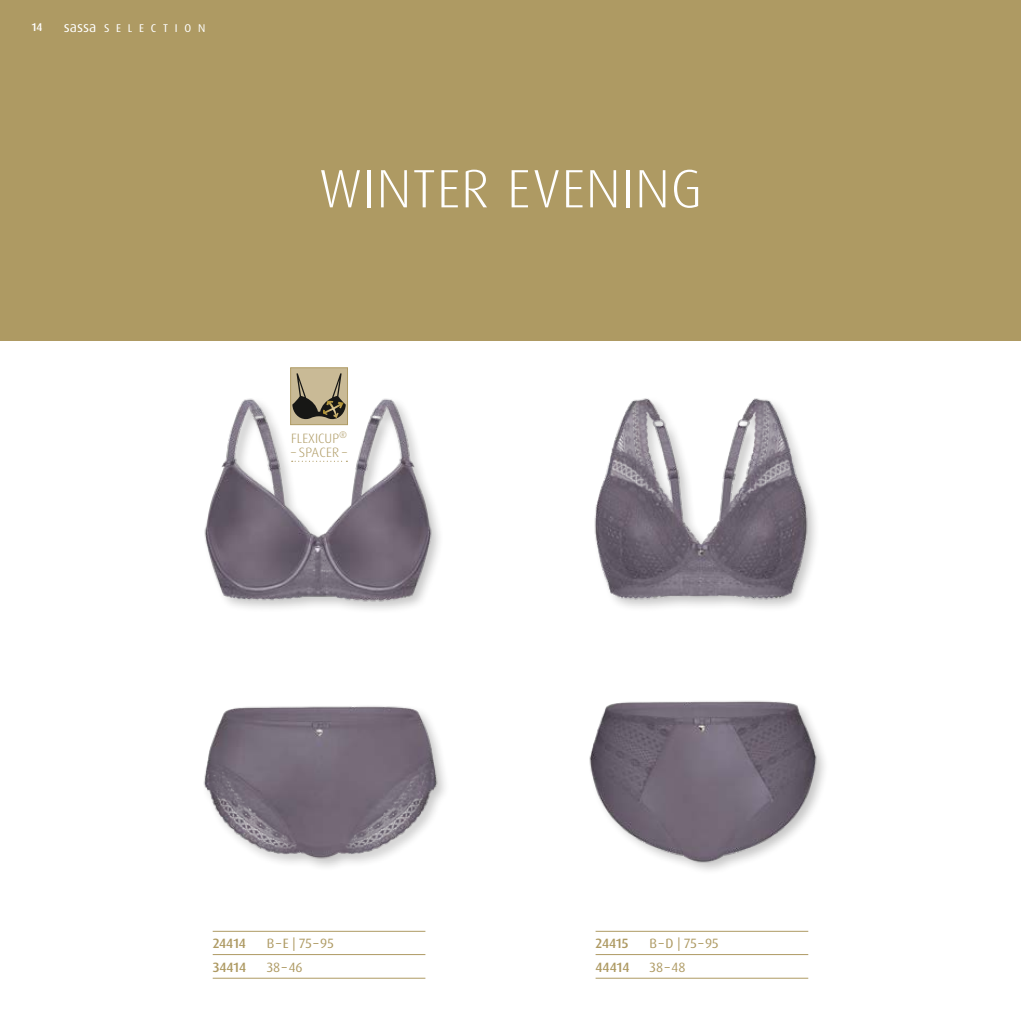
<style>
.page{position:relative;width:1021px;height:1021px;background:#fff}
.page>*{position:absolute;margin:0;border:0;box-sizing:border-box;transform-origin:0 0}
.t1{font:300 54px "Dax Pro";letter-spacing:.02em;color:#fff}
.t2{font:13.5px "Dax Pro";color:#ae9a63}
.t3{font:500 13.5px "Dax Pro";color:#ae9a63}
.t4{font:300 13.5px "Dax Pro";color:#ae9a63}
.t5{font:11.25px "Dax Pro";letter-spacing:.6em;color:#fff}
.t6{font:500 11.25px "Dax Pro";color:#fff}
.s1{font-size:14.4px}
</style>
<div class="page">
<img style="left:589px;top:701px;width:236px;height:170px">
<img style="left:594px;top:398px;width:222px;height:210px">
<hr style="left:595px;top:930px;width:213px;height:1px;background:#ae9a63">
<hr style="left:595px;top:954px;width:213px;height:1px;background:#ae9a63">
<hr style="left:595px;top:977px;width:213px;height:1px;background:#ae9a63">
<hr style="left:213px;top:930px;width:212px;height:1px;background:#ae9a63">
<hr style="left:213px;top:954px;width:212px;height:1px;background:#ae9a63">
<hr style="left:213px;top:977px;width:212px;height:1px;background:#ae9a63">
<img style="left:203px;top:706px;width:242px;height:161px">
<img style="left:204px;top:398px;width:236px;height:212px">
<div style="left:0;top:0;width:1020px;height:340px;background:#ae9a63"></div>
<hr style="left:1020px;top:0;width:1px;height:1020px;background:#ececec">
<svg style="left:290px;top:367px;width:58px;height:58px;background:#9a8e71"></svg>
<svg style="left:292px;top:460px;width:55px;height:2px"></svg>
<p class="t6" style="left:32px;top:20px;width:12px">14</p>
<p class="t5" style="left:64px;top:21px;width:143px"><span class="s1">sassa</span>SELECTION</p>
<h1 class="t1" style="left:319px;top:154px;width:385px">WINTER EVENING</h1>
<p class="t4" style="left:291px;top:430px;width:57px">FLEXICUP<sup>®</sup></p>
<p class="t4" style="left:291px;top:443px;width:57px">– SPACER –</p>
<p class="t3" style="left:213px;top:934px;width:35px">24414</p>
<p class="t2" style="left:267px;top:934px;width:69px">B–E | 75–95</p>
<p class="t3" style="left:213px;top:958px;width:35px">34414</p>
<p class="t2" style="left:267px;top:958px;width:37px">38–46</p>
<p class="t3" style="left:595px;top:934px;width:34px">24415</p>
<p class="t2" style="left:649px;top:934px;width:71px">B–D | 75–95</p>
<p class="t3" style="left:595px;top:958px;width:35px">44414</p>
<p class="t2" style="left:649px;top:958px;width:37px">38–48</p>
</div>
